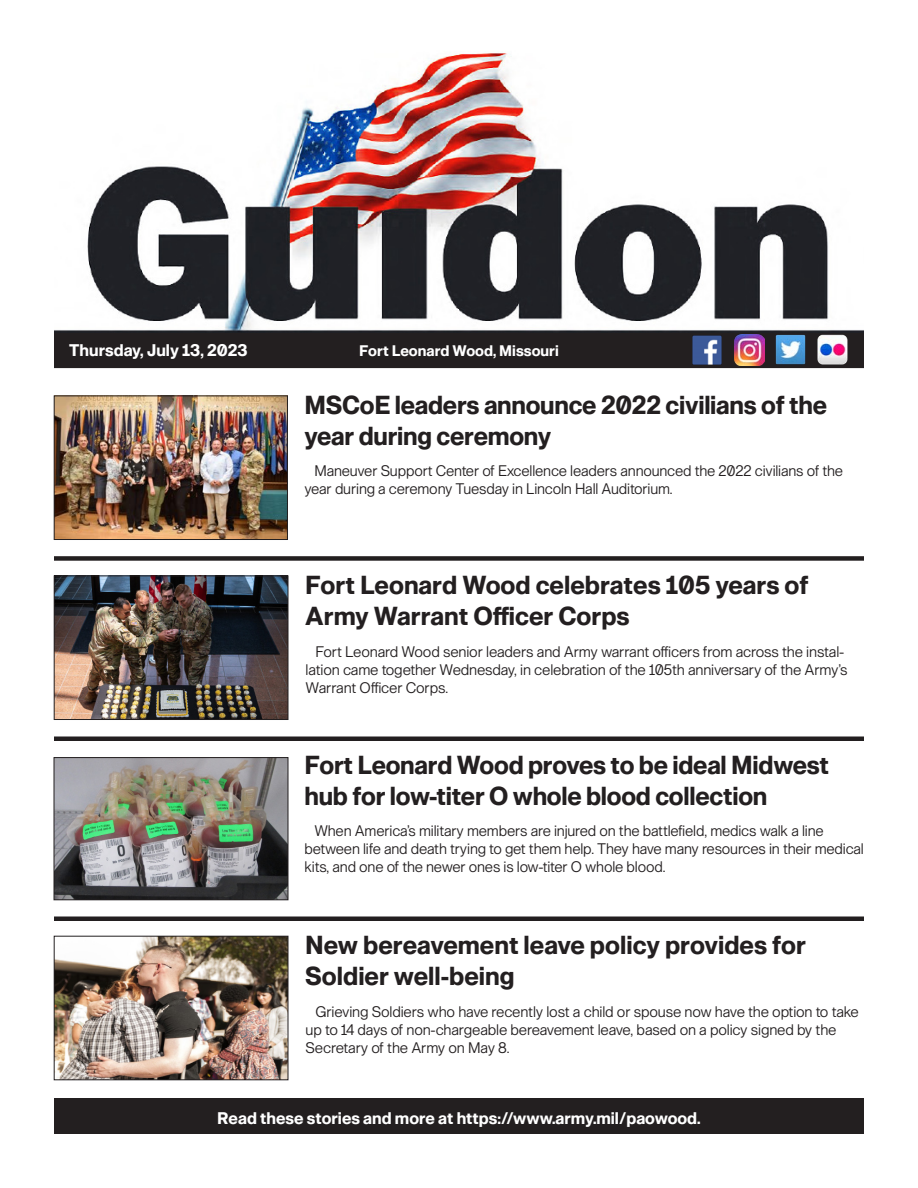
<style>
.page{position:relative;width:918px;height:1188px;background:#fff}
.page>*{position:absolute;margin:0;border:0;box-sizing:border-box;transform-origin:0 0}
.t1{font:25.5px/30.6px "G.I. 750";letter-spacing:-.01em;color:#231f20}
.t2{font:16.5px "G.I. 750";color:#fff}
.t3{font:15px/18px "G.I. 400";letter-spacing:-.01em;color:#231f20}
.t4{font:15px "G.I. 750";color:#fff}
</style>
<div class="page">
<div style="left:55px;top:331px;width:808px;height:36px;background:#231f20"></div>
<div style="left:54px;top:330px;width:810px;height:38px;border:2px solid #231f20"></div>
<img style="left:691px;top:335px;width:32px;height:31px">
<img style="left:54px;top:53px;width:810px;height:280px">
<img style="left:774px;top:334px;width:33px;height:32px">
<img style="left:817px;top:334px;width:32px;height:32px">
<div style="left:55px;top:1099px;width:808px;height:34px;background:#231f20"></div>
<div style="left:54px;top:1098px;width:810px;height:36px;border:2px solid #231f20"></div>
<div style="left:54px;top:736px;width:810px;height:5px;border:2px solid #231f20"></div>
<div style="left:54px;top:916px;width:810px;height:5px;border:2px solid #231f20"></div>
<img style="left:734px;top:335px;width:30px;height:30px">
<img style="left:56px;top:938px;width:230px;height:140px">
<div style="left:54px;top:936px;width:234px;height:144px;border:1px solid #231f20"></div>
<div style="left:54px;top:556px;width:810px;height:5px;border:2px solid #231f20"></div>
<img style="left:56px;top:578px;width:230px;height:140px">
<div style="left:54px;top:576px;width:234px;height:144px;border:1px solid #231f20"></div>
<img style="left:56px;top:398px;width:230px;height:140px">
<div style="left:54px;top:396px;width:234px;height:144px;border:1px solid #231f20"></div>
<img style="left:56px;top:759px;width:230px;height:139px">
<div style="left:54px;top:757px;width:234px;height:143px;border:1px solid #231f20"></div>
<p class="t2" style="left:69px;top:339px;width:180px">Thursday, July 13, 2023</p>
<p class="t4" style="left:359px;top:341px;width:201px">Fort Leonard Wood, Missouri</p>
<p class="t1" style="left:304px;top:389px;width:524px">MSCoE leaders announce 2022 civilians of the year during ceremony</p>
<p class="t3" style="left:304px;top:461px;width:540px;text-indent:10px">Maneuver Support Center of Excellence leaders announced the 2022 civilians of the year during a ceremony Tuesday in Lincoln Hall Auditorium.</p>
<p class="t1" style="left:305px;top:569px;width:505px">Fort Leonard Wood celebrates 105 years of<br>Army Warrant Officer Corps</p>
<p class="t3" style="left:306px;top:642px;width:543px;text-indent:10px">Fort Leonard Wood senior leaders and Army warrant officers from across the instal&shy;lation came together Wednesday, in celebration of the 105th anniversary of the Army’s<br>Warrant Officer Corps.</p>
<p class="t1" style="left:304px;top:749px;width:526px">Fort Leonard Wood proves to be ideal Midwest hub for low-titer O whole blood collection</p>
<p class="t3" style="left:304px;top:822px;width:561px;text-indent:10px">When America’s military members are injured on the battlefield, medics walk a line between life and death trying to get them help. They have many resources in their medical kits, and one of the newer ones is low-titer O whole blood.</p>
<p class="t1" style="left:305px;top:930px;width:502px">New bereavement leave policy provides for</p>
<p class="t1" style="left:305px;top:960px;width:211px">Soldier well-being</p>
<p class="t3" style="left:306px;top:1002px;width:555px;text-indent:10px">Grieving Soldiers who have recently lost a child or spouse now have the option to take up to 14 days of non-chargeable bereavement leave, based on a policy signed by the<br>Secretary of the Army on May 8.</p>
<p class="t2" style="left:217px;top:1107px;width:485px">Read these stories and more at https://www.army.mil/paowood.</p>
</div>
